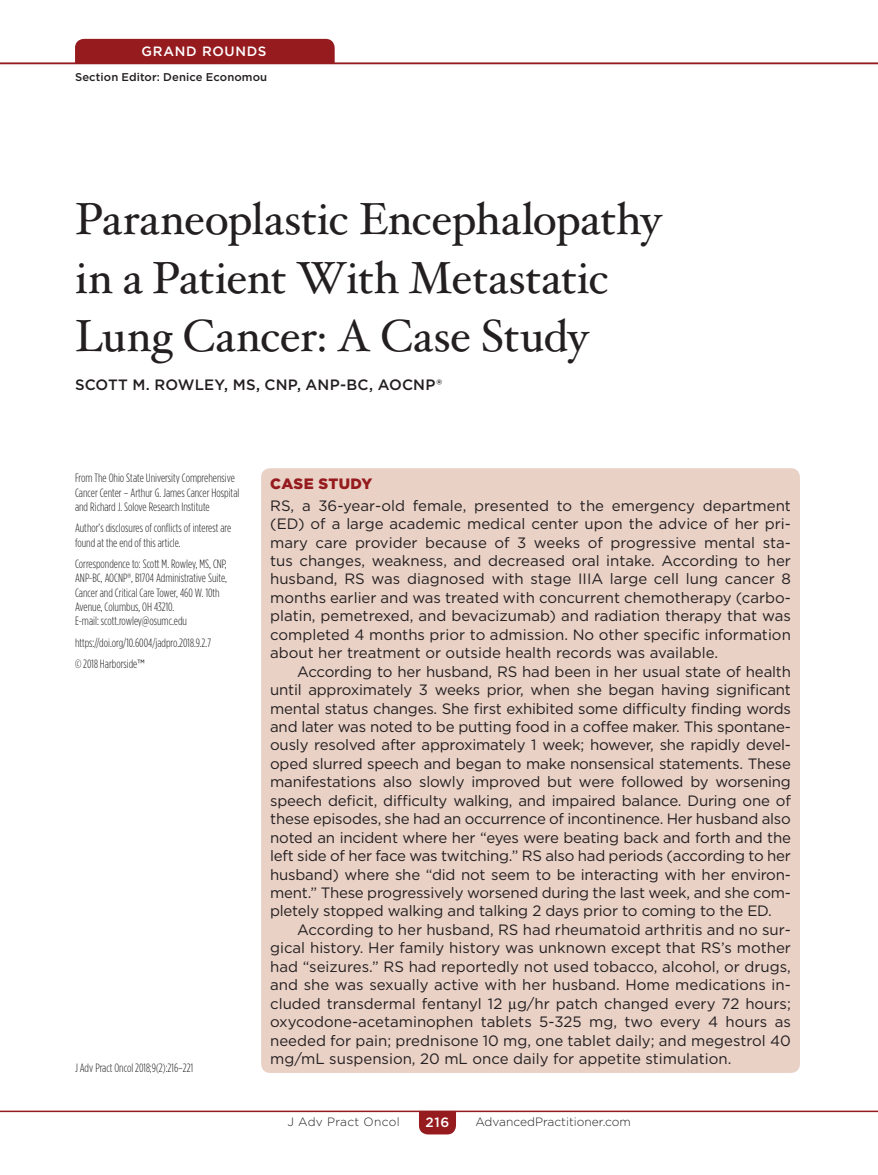
<style>
.page{position:relative;width:878px;height:1175px;background:#fff}
.page>*{position:absolute;margin:0;border:0;box-sizing:border-box;transform-origin:0 0}
.t1{font:45px/58.5px "Hoefler Txt";letter-spacing:-.015em;color:#231f20}
.Abstract{font:15px/18.5px "Gotham";color:#231f20;text-align:justify}
.Author{font:500 15px "Gotham";letter-spacing:.01em;color:#231f20}
.Abstract_Title{font:900 15px "Gotham";letter-spacing:.02em;color:#961b1e}
.t2{font:500 13.5px "Gotham";letter-spacing:.05em;color:#fff}
.Affiliation{font:300 12px/14.4px "Gotham Condensed";color:#231f20}
.Correspondence_to{font:300 12px "Gotham Condensed";color:#231f20}
.t3{font:300 12px "Gotham";color:#231f20}
.t4{font:300 12px "Gotham";letter-spacing:.025em;color:#231f20}
.t5{font:500 11.25px "Gotham";letter-spacing:.01em;color:#231f20}
.s1{font-family:"Gotham Narrow";font-weight:400}
</style>
<div class="page">
<hr style="left:0;top:1110px;width:878px;height:2px;background:#961b1e">
<svg style="left:419px;top:1110px;width:37px;height:24px"></svg>
<hr style="left:0;top:63px;width:878px;height:1px;background:#961b1e">
<div style="left:75px;top:39px;width:259px;height:24px;background:#961b1e"></div>
<div style="left:261px;top:468px;width:539px;height:604px;background:#e9d1c6;border-radius:9px"></div>
<p class="t2" style="left:142px;top:43px;width:126px">GRAND ROUNDS</p>
<p class="t5" style="left:75px;top:70px;width:194px">Section Editor: Denice Economou</p>
<p class="t1" style="left:75px;top:189px;width:588px">Paraneoplastic Encephalopathy in a Patient With Metastatic<br>Lung Cancer: A Case Study</p>
<p class="Author" style="left:75px;top:375px;width:368px">SCOTT M. ROWLEY, MS, CNP, ANP-BC, AOCNP®</p>
<p class="Affiliation" style="left:75px;top:471px;width:166px">From The Ohio State University Comprehensive<br>Cancer Center – Arthur G. James Cancer Hospital and Richard J. Solove Research Institute</p>
<p class="Affiliation" style="left:75px;top:521px;width:158px">Author’s disclosures of conflicts of interest are found at the end of this article.</p>
<p class="Affiliation" style="left:75px;top:556px;width:153px">Correspondence to: Scott M. Rowley, MS, CNP, ANP-BC, AOCNP®, B1704 Administrative Suite, Cancer and Critical Care Tower, 460 W. 10th Avenue, Columbus, OH 43210.<br>E-mail: scott.rowley@osumc.edu</p>
<p class="Affiliation" style="left:75px;top:635px;width:137px">https://doi.org/10.6004/jadpro.2018.9.2.7</p>
<p class="Correspondence_to" style="left:75px;top:657px;width:71px">© 2018 Harborside<span class="s1">™</span></p>
<p class="Correspondence_to" style="left:75px;top:1061px;width:120px">J Adv Pract Oncol 2018;9(2):216–221</p>
<p class="Abstract_Title" style="left:270px;top:473px;width:104px">CASE STUDY</p>
<p class="Abstract" style="left:270px;top:496px;width:522px">RS, a 36-year-old female, presented to the emergency department (ED) of a large academic medical center upon the advice of her pri&shy;mary care provider because of 3 weeks of progressive mental sta&shy;tus changes, weakness, and decreased oral intake. According to her husband, RS was diagnosed with stage IIIA large cell lung cancer 8 months earlier and was treated with concurrent chemotherapy (carbo&shy;platin, pemetrexed, and bevacizumab) and radiation therapy that was completed 4 months prior to admission. No other specific information about her treatment or outside health records was available.</p>
<p class="Abstract" style="left:270px;top:662px;width:522px;text-indent:27px">According to her husband, RS had been in her usual state of health until approximately 3 weeks prior, when she began having significant mental status changes. She first exhibited some difficulty finding words and later was noted to be putting food in a coffee maker. This spontane&shy;ously resolved after approximately 1 week; however, she rapidly devel&shy;oped slurred speech and began to make nonsensical statements. These manifestations also slowly improved but were followed by worsening speech deficit, difficulty walking, and impaired balance. During one of these episodes, she had an occurrence of incontinence. Her husband also noted an incident where her “eyes were beating back and forth and the left side of her face was twitching.” RS also had periods (according to her husband) where she “did not seem to be interacting with her environ&shy;ment.” These progressively worsened during the last week, and she com&shy;pletely stopped walking and talking 2 days prior to coming to the ED.</p>
<p class="Abstract" style="left:270px;top:920px;width:522px;text-indent:27px">According to her husband, RS had rheumatoid arthritis and no sur&shy;gical history. Her family history was unknown except that RS’s mother had “seizures.” RS had reportedly not used tobacco, alcohol, or drugs, and she was sexually active with her husband. Home medications in&shy;cluded transdermal fentanyl 12 g/hr patch changed every 72 hours; oxycodone-acetaminophen tablets 5-325 mg, two every 4 hours as needed for pain; prednisone 10 mg, one tablet daily; and megestrol 40 mg/mL suspension, 20 mL once daily for appetite stimulation.</p>
<p class="t4" style="left:287px;top:1114px;width:114px">J Adv Pract Oncol</p>
<p class="t2" style="left:425px;top:1113px;width:25px">216</p>
<p class="t3" style="left:475px;top:1114px;width:157px">AdvancedPractitioner.com</p>
</div>
